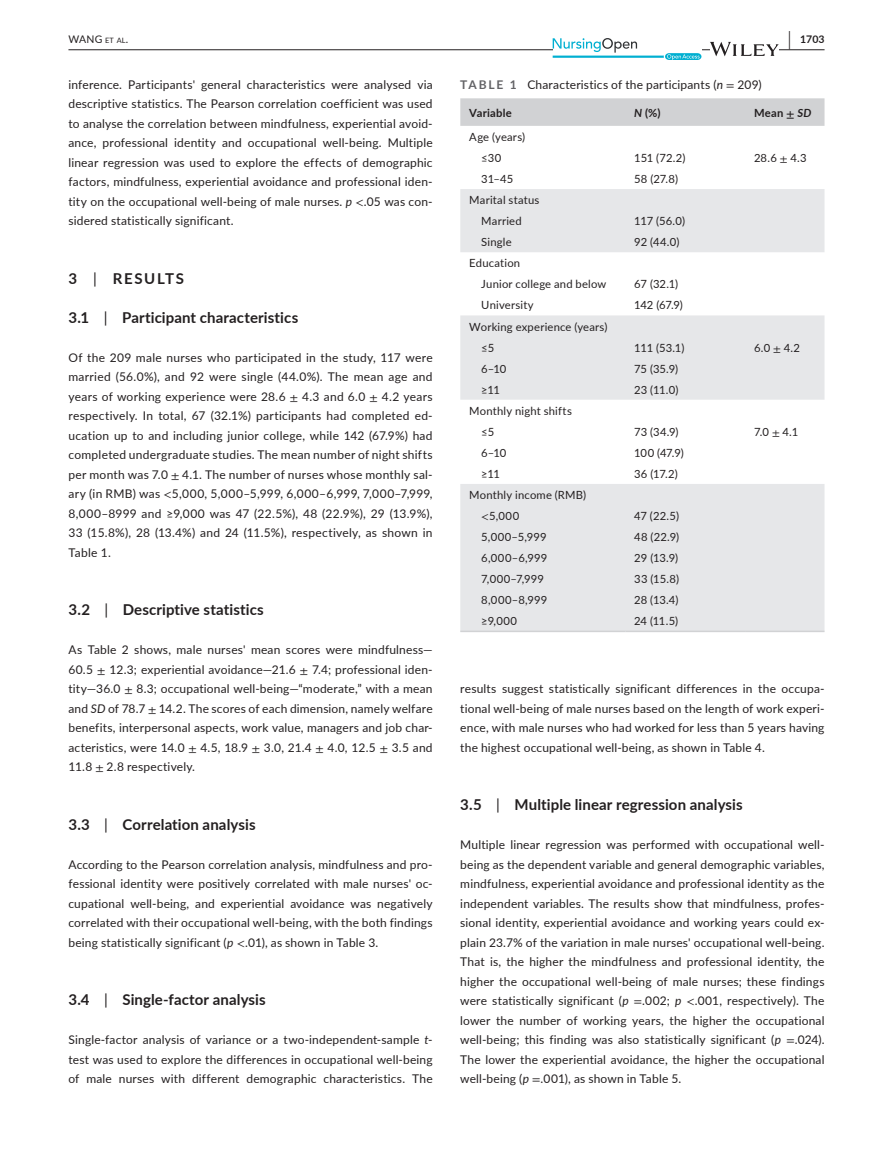
<style>
.page{position:relative;width:893px;height:1174px;background:#fff}
.page>*{position:absolute;margin:0;border:0;box-sizing:border-box;transform-origin:0 0}
.t1{font:700 15px "Lato";letter-spacing:.005em;color:#231f20}
.t2{font:700 15px "Lato";letter-spacing:.105em;color:#231f20}
.t3{font:12px/19.5px "Lato";letter-spacing:.015em;color:#231f20;text-align:justify}
.t4{font:11.25px/21px "Lato";letter-spacing:.015em;color:#231f20}
.t5{font:700 11.25px "Lato";letter-spacing:.02em;color:#231f20}
.t6{font:10.5px "Lato";color:#231f20}
.t7{font:700 10.5px "Lato";color:#231f20}
.s1{font-size:7.35px}
.s2{font-size:19.5px}
.s3{font-style:italic}
.s4{font-family:"STIX"}
.s5{font-weight:700;color:#636366}
.s6{font-weight:400}
</style>
<div class="page">
<hr style="left:68px;top:49px;width:756px;height:1px;background:#231f20">
<svg style="left:553px;top:38px;width:148px;height:22px"></svg>
<svg style="left:710px;top:42px;width:69px;height:14px"></svg>
<div style="left:460px;top:98px;width:364px;height:28px;background:#d1d2d4"></div>
<svg style="left:460px;top:189px;width:364px;height:441px;fill:#e6e7e9"></svg>
<hr style="left:460px;top:630px;width:165px;height:2px;background:#d1d2d4">
<hr style="left:625px;top:630px;width:120px;height:2px;background:#d1d2d4">
<hr style="left:745px;top:630px;width:79px;height:2px;background:#d1d2d4">
<p class="t6" style="left:68px;top:31px;width:61px">WANG <span class="s1">et al</span>.</p>
<p class="t7" style="left:789px;top:31px;width:37px"><span class="s2">|</span> 1703</p>
<p class="t3" style="left:68px;top:74px;width:366px">inference. Participants' general characteristics were analysed via descriptive statistics. The Pearson correlation coefficient was used to analyse the correlation between mindfulness, experiential avoid&shy;ance, professional identity and occupational well-being. Multiple linear regression was used to explore the effects of demographic factors, mindfulness, experiential avoidance and professional iden&shy;tity on the occupational well-being of male nurses. <span class="s3">p</span> <span class="s4">&lt;</span>.05 was con&shy;sidered statistically significant.</p>
<p class="t3" style="left:460px;top:74px;width:303px"><span class="s5">TABLE 1</span> Characteristics of the participants (<span class="s3">n</span> <span class="s4">=</span> 209)</p>
<p class="t5" style="left:469px;top:104px;width:44px">Variable</p>
<p class="t5" style="left:634px;top:104px;width:28px"><span class="s3">N</span> (%)</p>
<p class="t5" style="left:754px;top:104px;width:59px">Mean <span class="s4">±</span> <span class="s3">SD</span></p>
<p class="t4" style="left:481px;top:126px;width:45px;text-indent:-12px">Age (years) ≤30</p>
<p class="t4" style="left:634px;top:147px;width:53px">151 (72.2)</p>
<p class="t4" style="left:754px;top:147px;width:54px">28.6 <span class="s4">±</span> 4.3</p>
<p class="t4" style="left:481px;top:168px;width:33px">31–45</p>
<p class="t4" style="left:634px;top:168px;width:45px">58 (27.8)</p>
<p class="t4" style="left:469px;top:189px;width:72px;text-align:center">Marital status<br>Married</p>
<p class="t4" style="left:634px;top:210px;width:52px">117 (56.0)</p>
<p class="t2" style="left:68px;top:267px;width:117px">3 <span class="s6">|</span> RESULTS</p>
<p class="t1" style="left:68px;top:306px;width:231px">3.1 <span class="s6">|</span> Participant characteristics</p>
<p class="t3" style="left:68px;top:347px;width:366px">Of the 209 male nurses who participated in the study, 117 were married (56.0%), and 92 were single (44.0%). The mean age and years of working experience were 28.6 <span class="s4">±</span> 4.3 and 6.0 <span class="s4">±</span> 4.2 years respectively. In total, 67 (32.1%) participants had completed ed&shy;ucation up to and including junior college, while 142 (67.9%) had completed undergraduate studies. The mean number of night shifts per month was 7.0 <span class="s4">±</span> 4.1. The number of nurses whose monthly sal&shy;ary (in RMB) was <span class="s4">&lt;</span>5,000, 5,000–5,999, 6,000–6,999, 7,000–7,999, 8,000–8999 and ≥9,000 was 47 (22.5%), 48 (22.9%), 29 (13.9%), 33 (15.8%), 28 (13.4%) and 24 (11.5%), respectively, as shown in Table 1.</p>
<p class="t1" style="left:68px;top:599px;width:197px">3.2 <span class="s6">|</span> Descriptive statistics</p>
<p class="t3" style="left:68px;top:639px;width:366px">As Table 2 shows, male nurses' mean scores were mindfulness— 60.5 <span class="s4">±</span> 12.3; experiential avoidance—21.6 <span class="s4">±</span> 7.4; professional iden&shy;tity—36.0 <span class="s4">±</span> 8.3; occupational well-being—“moderate,” with a mean and <span class="s3">SD</span> of 78.7 <span class="s4">±</span> 14.2. The scores of each dimension, namely welfare benefits, interpersonal aspects, work value, managers and job char&shy;acteristics, were 14.0 <span class="s4">±</span> 4.5, 18.9 <span class="s4">±</span> 3.0, 21.4 <span class="s4">±</span> 4.0, 12.5 <span class="s4">±</span> 3.5 and 11.8 <span class="s4">±</span> 2.8 respectively.</p>
<p class="t1" style="left:68px;top:813px;width:189px">3.3 <span class="s6">|</span> Correlation analysis</p>
<p class="t3" style="left:68px;top:854px;width:366px">According to the Pearson correlation analysis, mindfulness and pro&shy;fessional identity were positively correlated with male nurses' oc&shy;cupational well-being, and experiential avoidance was negatively correlated with their occupational well-being, with the both findings being statistically significant (<span class="s3">p</span> <span class="s4">&lt;</span>.01), as shown in Table 3.</p>
<p class="t1" style="left:68px;top:989px;width:199px">3.4 <span class="s6">|</span> Single-factor analysis</p>
<p class="t3" style="left:68px;top:1029px;width:366px">Single-factor analysis of variance or a two-independent-sample <span class="s3">t&shy;</span>test was used to explore the differences in occupational well-being of male nurses with different demographic characteristics. The</p>
<p class="t4" style="left:481px;top:231px;width:32px">Single</p>
<p class="t4" style="left:634px;top:231px;width:47px">92 (44.0)</p>
<p class="t4" style="left:481px;top:252px;width:127px;text-indent:-12px">Education<br>Junior college and below</p>
<p class="t4" style="left:634px;top:273px;width:45px">67 (32.1)</p>
<p class="t4" style="left:481px;top:294px;width:54px">University</p>
<p class="t4" style="left:634px;top:294px;width:50px">142 (67.9)</p>
<p class="t4" style="left:481px;top:315px;width:128px;text-indent:-12px">Working experience (years) ≤5</p>
<p class="t4" style="left:634px;top:336px;width:52px">111 (53.1)</p>
<p class="t4" style="left:754px;top:336px;width:47px">6.0 <span class="s4">±</span> 4.2</p>
<p class="t4" style="left:481px;top:357px;width:27px">6–10</p>
<p class="t4" style="left:634px;top:357px;width:45px">75 (35.9)</p>
<p class="t4" style="left:481px;top:379px;width:20px">≥11</p>
<p class="t4" style="left:634px;top:379px;width:46px">23 (11.0)</p>
<p class="t4" style="left:481px;top:400px;width:92px;text-indent:-12px">Monthly night shifts ≤5</p>
<p class="t4" style="left:634px;top:421px;width:46px">73 (34.9)</p>
<p class="t4" style="left:754px;top:421px;width:46px">7.0 <span class="s4">±</span> 4.1</p>
<p class="t4" style="left:481px;top:442px;width:27px">6–10</p>
<p class="t4" style="left:634px;top:442px;width:51px">100 (47.9)</p>
<p class="t4" style="left:481px;top:463px;width:20px">≥11</p>
<p class="t4" style="left:634px;top:463px;width:45px">36 (17.2)</p>
<p class="t4" style="left:481px;top:484px;width:106px;text-indent:-12px">Monthly income (RMB) <span class="s4">&lt;</span>5,000</p>
<p class="t4" style="left:634px;top:505px;width:46px">47 (22.5)</p>
<p class="t4" style="left:481px;top:526px;width:67px">5,000–5,999</p>
<p class="t4" style="left:634px;top:526px;width:46px">48 (22.9)</p>
<p class="t4" style="left:481px;top:547px;width:68px">6,000–6,999</p>
<p class="t4" style="left:634px;top:547px;width:45px">29 (13.9)</p>
<p class="t4" style="left:481px;top:568px;width:64px">7,000–7,999</p>
<p class="t4" style="left:634px;top:568px;width:46px">33 (15.8)</p>
<p class="t4" style="left:481px;top:589px;width:68px">8,000–8,999</p>
<p class="t4" style="left:634px;top:589px;width:46px">28 (13.4)</p>
<p class="t4" style="left:481px;top:610px;width:37px">≥9,000</p>
<p class="t4" style="left:634px;top:610px;width:45px">24 (11.5)</p>
<p class="t3" style="left:460px;top:678px;width:366px">results suggest statistically significant differences in the occupa&shy;tional well-being of male nurses based on the length of work experi&shy;ence, with male nurses who had worked for less than 5 years having the highest occupational well-being, as shown in Table 4.</p>
<p class="t1" style="left:460px;top:794px;width:284px">3.5 <span class="s6">|</span> Multiple linear regression analysis</p>
<p class="t3" style="left:460px;top:834px;width:366px">Multiple linear regression was performed with occupational well&shy;being as the dependent variable and general demographic variables, mindfulness, experiential avoidance and professional identity as the independent variables. The results show that mindfulness, profes&shy;sional identity, experiential avoidance and working years could ex&shy;plain 23.7% of the variation in male nurses' occupational well-being.<br>That is, the higher the mindfulness and professional identity, the higher the occupational well-being of male nurses; these findings were statistically significant (<span class="s3">p</span> <span class="s4">=</span>.002; <span class="s3">p</span> <span class="s4">&lt;</span>.001, respectively). The lower the number of working years, the higher the occupational well-being; this finding was also statistically significant (<span class="s3">p</span> <span class="s4">=</span>.024).<br>The lower the experiential avoidance, the higher the occupational well-being (<span class="s3">p</span> <span class="s4">=</span>.001), as shown in Table 5.</p>
</div>
